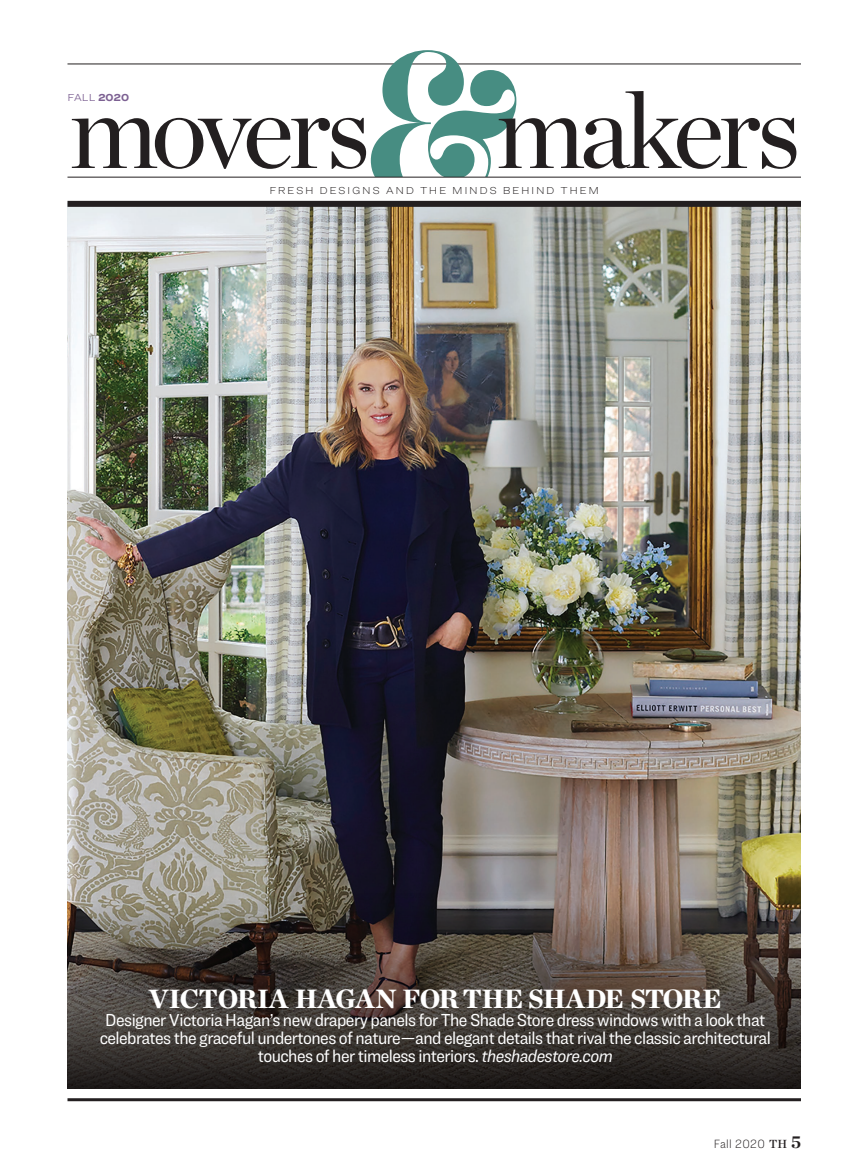
<style>
.page{position:relative;width:864px;height:1175px;background:#fff}
.page>*{position:absolute;margin:0;border:0;box-sizing:border-box;transform-origin:0 0}
.t1{font:107.25px "Chronicle Display";letter-spacing:-.05em;color:#231f20}
.t2{font:900 27px "Chronicle Deck";letter-spacing:-.02em;color:#fff}
.t3{font:18px/18px "Ringside Narrow";letter-spacing:-.03em;color:#fff;text-align:center}
.t4{font:100 12.3px "Ringside Narrow";letter-spacing:.025em;color:#231f20}
.t5{font:100 10.5px "Ringside Wide";letter-spacing:.15em;color:#231f20}
.t6{font:300 10.5px "Ringside Wide";color:#7c6092}
.s1{font-weight:700}
.s2{font-style:italic}
.s3{font-family:"Chronicle Deck Semi";font-weight:400;font-size:12px}
.s4{font-family:"Chronicle Deck";font-weight:700;font-size:18px}
</style>
<div class="page">
<hr style="left:68px;top:64px;width:733px;height:1px;background:#231f20">
<svg style="left:371px;top:50px;width:145px;height:127px"></svg>
<hr style="left:68px;top:177px;width:733px;height:1px;background:#231f20">
<hr style="left:68px;top:1098px;width:733px;height:3px;background:#231f20">
<img style="left:68px;top:207px;width:733px;height:684px">
<svg style="left:68px;top:891px;width:733px;height:197px;background:#49413c"></svg>
<div style="left:68px;top:201px;width:733px;height:6px;background:#231f20"></div>
<h1 class="t1" style="left:70px;top:48px;width:733px">movers makers</h1>
<p class="t6" style="left:67px;top:90px;width:63px">FALL <span class="s1">2020</span></p>
<p class="t5" style="left:269px;top:183px;width:331px">FRESH DESIGNS AND THE MINDS BEHIND THEM</p>
<h2 class="t2" style="left:149px;top:977px;width:574px">VICTORIA HAGAN FOR THE SHADE STORE</h2>
<p class="t3" style="left:100px;top:1011px;width:673px">Designer Victoria Hagan’s new drapery panels for The Shade Store dress windows with a look that celebrates the graceful undertones of nature—and elegant details that rival the classic architectural touches of her timeless interiors. <span class="s2">theshadestore.com</span></p>
<p class="t4" style="left:714px;top:1135px;width:89px">Fall 2020 <span class="s3">TH</span> <span class="s4">5</span></p>
</div>
